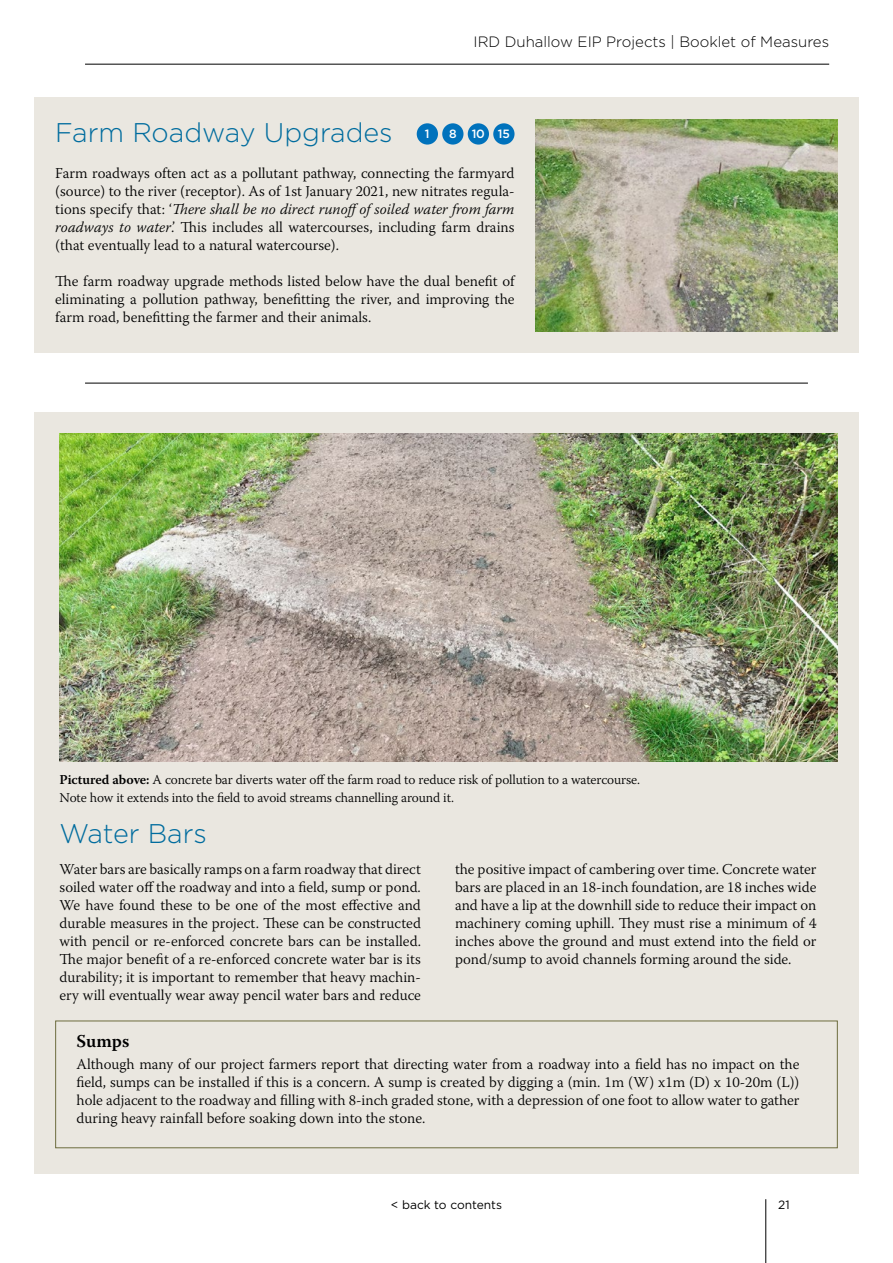
<style>
.page{position:relative;width:893px;height:1263px;background:#fff}
.page>*{position:absolute;margin:0;border:0;box-sizing:border-box;transform-origin:0 0}
.t1{font:300 27px "Gotham";color:#006c9e}
.t2{font:600 18px "Warnock Pro";letter-spacing:.005em;color:#000}
.t3{font:300 15px/18px "Warnock Pro";color:#000;text-align:justify}
.t4{font:300 15px "Gotham";color:#000}
.t5{font:300 13.5px/18px "Warnock Pro";letter-spacing:-.01em;color:#000}
.t6{font:12px "Gotham";color:#000}
.t7{font:500 12px "Gotham";color:#fff}
.s1{font-style:italic}
.s2{font-weight:600}
</style>
<div class="page">
<hr style="left:765px;top:1199px;width:1px;height:64px;background:#000">
<hr style="left:85px;top:64px;width:744px;height:1px;background:#000">
<div style="left:34px;top:98px;width:825px;height:255px;background:#eae7e0"></div>
<div style="left:34px;top:412px;width:825px;height:762px;background:#eae7e0"></div>
<img style="left:60px;top:434px;width:778px;height:327px">
<div style="left:417px;top:123px;width:21px;height:22px;background:#0072bc;border-radius:50%"></div>
<div style="left:442px;top:123px;width:21px;height:22px;background:#0072bc;border-radius:50%"></div>
<div style="left:468px;top:123px;width:21px;height:22px;background:#0072bc;border-radius:50%"></div>
<div style="left:493px;top:123px;width:21px;height:22px;background:#0072bc;border-radius:50%"></div>
<hr style="left:85px;top:383px;width:723px;height:1px;background:#000">
<div style="left:55px;top:1020px;width:783px;height:128px;border:1px solid #6d6c3e"></div>
<img style="left:536px;top:119px;width:302px;height:213px">
<p class="t4" style="left:474px;top:33px;width:357px">IRD Duhallow EIP Projects | Booklet of Measures</p>
<h1 class="t1" style="left:55px;top:117px;width:339px">Farm Roadway Upgrades</h1>
<p class="t3" style="left:55px;top:163px;width:461px">Farm roadways often act as a pollutant pathway, connecting the farmyard (source) to the river (receptor). As of 1st January 2021, new nitrates regula&shy;tions specify that: ‘<span class="s1">There shall be no direct runoffof soiled water from farm roadways to water</span>.’ This includes all watercourses, including farm drains (that eventually lead to a natural watercourse).</p>
<p class="t3" style="left:55px;top:271px;width:461px">The farm roadway upgrade methods listed below have the dual benefit of eliminating a pollution pathway, benefitting the river, and improving the farm road, benefitting the farmer and their animals.</p>
<p class="t7" style="left:425px;top:127px;width:6px">1</p>
<p class="t7" style="left:449px;top:127px;width:9px">8</p>
<p class="t7" style="left:472px;top:127px;width:40px">10 15</p>
<p class="t5" style="left:60px;top:770px;width:582px"><span class="s2">Pictured above:</span> A concrete bar diverts water off the farm road to reduce risk of pollution to a watercourse.<br>Note how it extends into the field to avoid streams channelling around it.</p>
<h1 class="t1" style="left:60px;top:819px;width:149px">Water Bars</h1>
<p class="t3" style="left:60px;top:860px;width:363px">Water bars are basically ramps on a farm roadway that direct soiled water off the roadway and into a field, sump or pond.<br>We have found these to be one of the most effective and durable measures in the project. These can be constructed with pencil or re-enforced concrete bars can be installed.<br>The major benefit of a re-enforced concrete water bar is its durability; it is important to remember that heavy machin&shy;ery will eventually wear away pencil water bars and reduce</p>
<p class="t3" style="left:455px;top:860px;width:363px">the positive impact of cambering over time. Concrete water bars are placed in an 18-inch foundation, are 18 inches wide and have a lip at the downhill side to reduce their impact on machinery coming uphill. They must rise a minimum of 4 inches above the ground and must extend into the field or pond/sump to avoid channels forming around the side.</p>
<p class="t2" style="left:77px;top:1030px;width:54px">Sumps</p>
<p class="t3" style="left:77px;top:1055px;width:724px">Although many of our project farmers report that directing water from a roadway into a field has no impact on the field, sumps can be installed if this is a concern. A sump is created by digging a (min. 1m (W) x1m (D) x 10-20m (L)) hole adjacent to the roadway and filling with 8-inch graded stone, with a depression of one foot to allow water to gather during heavy rainfall before soaking down into the stone.</p>
<p class="t6" style="left:391px;top:1198px;width:113px">&lt; back to contents</p>
<p class="t6" style="left:778px;top:1198px;width:13px">21</p>
</div>
